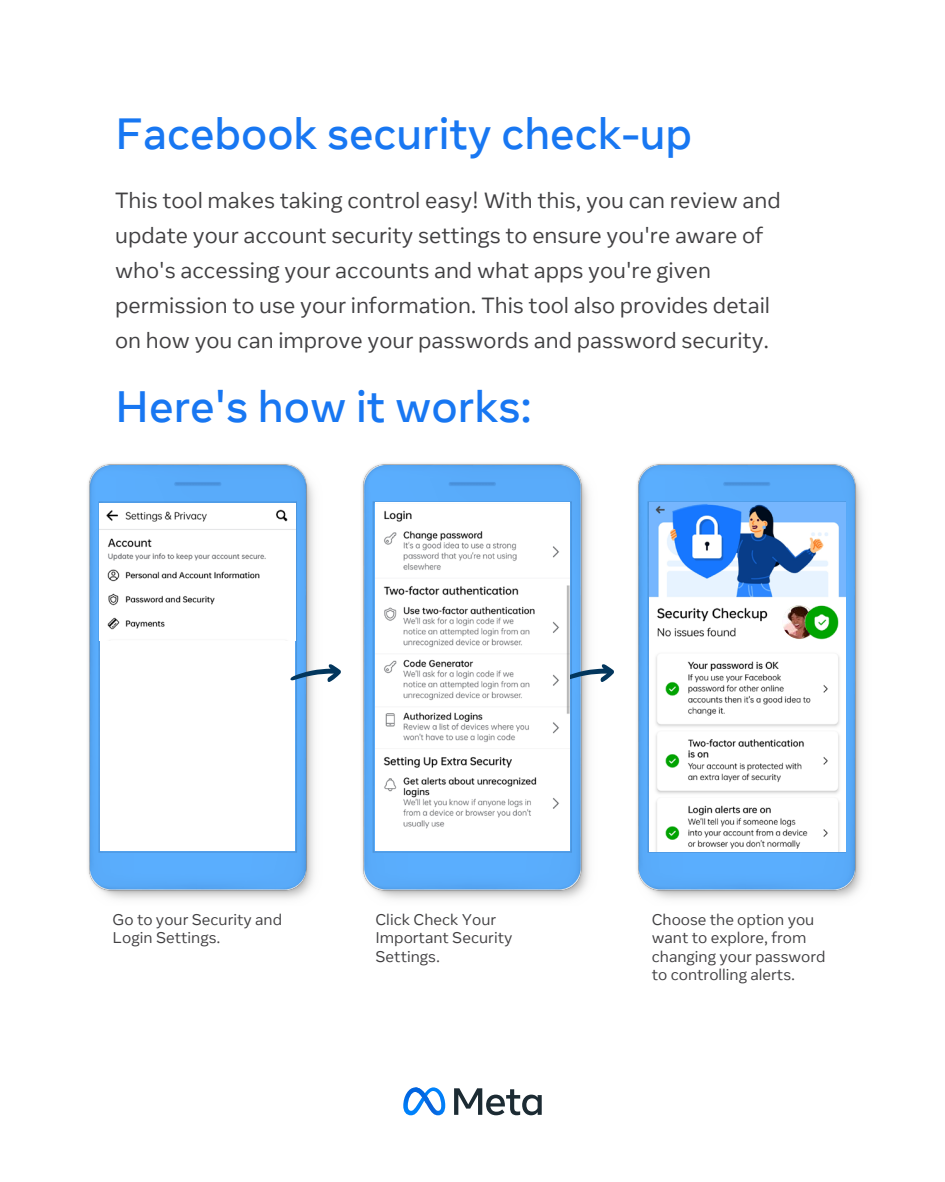
<style>
.page{position:relative;width:945px;height:1182px;background:#fff}
.page>*{position:absolute;margin:0;border:0;box-sizing:border-box;transform-origin:0 0}
.t1{font:500 43.75px "Optimistic Display";color:#1877f2}
.t2{font:500 43.49px "Optimistic Display";color:#1877f2}
.t3{font:300 21.88px/35px "Optimistic Display";color:#414042}
.t4{font:300 15.4px/18.5px "Optimistic Display";color:#414042}
</style>
<div class="page">
<img style="left:362px;top:463px;width:227px;height:436px">
<div style="left:364px;top:465px;width:217px;height:424px;background:linear-gradient(to bottom,#58a9f8,#57a9f7);border-radius:22px"></div>
<div style="left:375px;top:503px;width:195px;height:347px;background:#fff"></div>
<img style="left:637px;top:463px;width:226px;height:436px">
<svg style="left:639px;top:465px;width:216px;height:424px;background:#59aaf9"></svg>
<img style="left:88px;top:463px;width:226px;height:436px">
<svg style="left:90px;top:465px;width:216px;height:424px;background:#5aaaf7"></svg>
<div style="left:100px;top:503px;width:195px;height:347px;background:#fff"></div>
<svg style="left:290px;top:664px;width:51px;height:19px"></svg>
<svg style="left:570px;top:664px;width:44px;height:19px"></svg>
<img style="left:100px;top:509px;width:195px;height:121px">
<img style="left:383px;top:510px;width:187px;height:319px">
<img style="left:649px;top:502px;width:196px;height:349px">
<img style="left:782px;top:605px;width:34px;height:33px;border-radius:17px">
<img style="left:805px;top:605px;width:18px;height:33px">
<svg style="left:454px;top:1088px;width:88px;height:27px"></svg>
<svg style="left:403px;top:1087px;width:42px;height:28px"></svg>
<h2 class="t2" style="left:115px;top:107px;width:579px">Facebook security check-up</h2>
<p class="t3" style="left:115px;top:183px;width:667px">This tool makes taking control easy! With this, you can review and update your account security settings to ensure you're aware of who's accessing your accounts and what apps you're given permission to use your information. This tool also provides detail on how you can improve your passwords and password security.</p>
<h1 class="t1" style="left:115px;top:380px;width:418px">Here's how it works:</h1>
<p class="t4" style="left:113px;top:910px;width:171px">Go to your Security and<br>Login Settings.</p>
<p class="t4" style="left:376px;top:910px;width:138px">Click Check Your<br>Important Security<br>Settings.</p>
<p class="t4" style="left:652px;top:910px;width:175px">Choose the option you want to explore, from changing your password to controlling alerts.</p>
</div>
